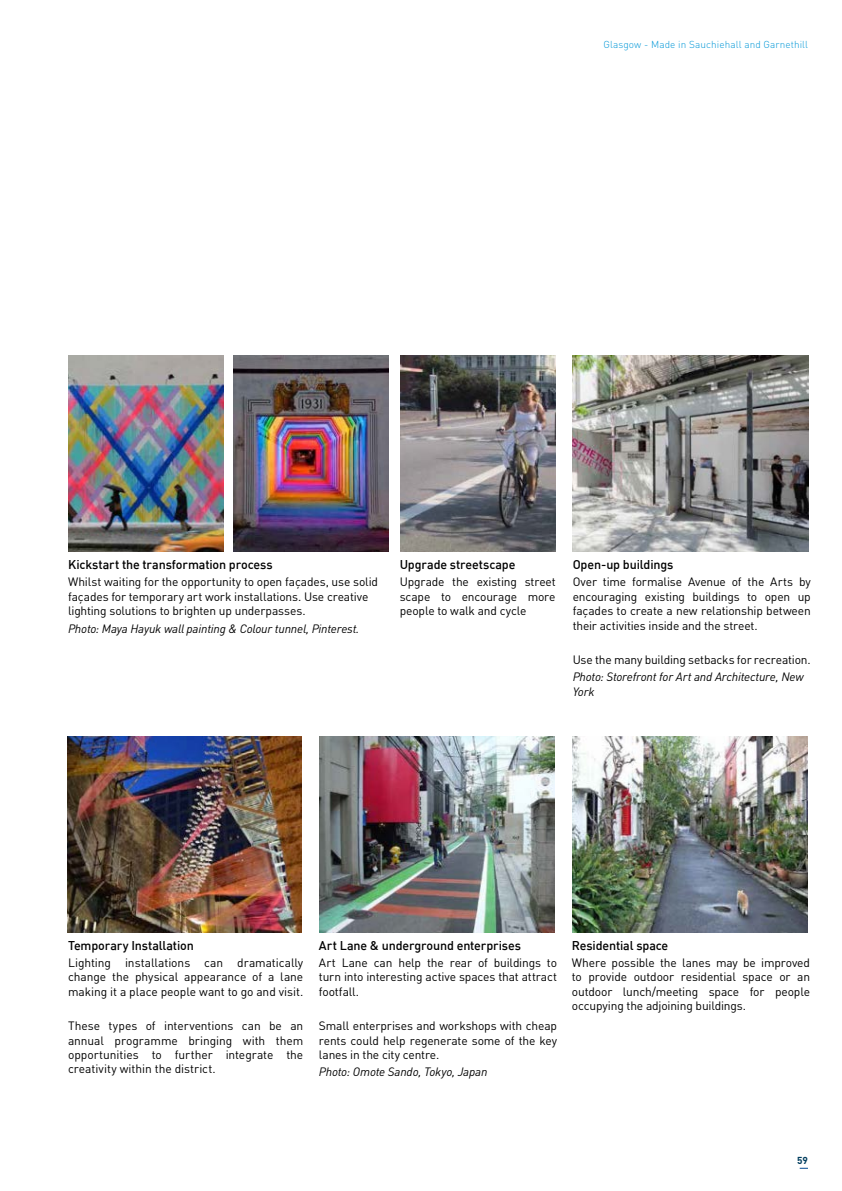
<style>
.page{position:relative;width:842px;height:1191px;background:#fff}
.page>*{position:absolute;margin:0;border:0;box-sizing:border-box;transform-origin:0 0}
.t1{font:500 12.5px "DIN";letter-spacing:-.01em;color:#000}
.t2{font:12px/14.4px "DINOT";letter-spacing:-.01em;color:#000;text-align:justify}
.t3{font:italic 12px/14.4px "DINOT";letter-spacing:-.015em;color:#000}
.t4{font:300 10px "DINOT";letter-spacing:.01em;color:#0097d7}
.t5{font:700 10px "DINOT";color:#003d5e}
</style>
<div class="page">
<img style="left:69px;top:355px;width:154px;height:196px">
<img style="left:234px;top:355px;width:155px;height:196px">
<img style="left:573px;top:355px;width:235px;height:196px">
<img style="left:400px;top:355px;width:155px;height:196px">
<img style="left:67px;top:736px;width:235px;height:196px">
<img style="left:319px;top:736px;width:235px;height:196px">
<img style="left:572px;top:736px;width:235px;height:196px">
<p class="t4" style="left:603px;top:38px;width:206px">Glasgow - Made in Sauchiehall and Garnethill</p>
<p class="t1" style="left:68px;top:556px;width:206px">Kickstart the transformation process</p>
<p class="t1" style="left:400px;top:556px;width:117px">Upgrade streetscape</p>
<p class="t2" style="left:68px;top:574px;width:312px">Whilst waiting for the opportunity to open façades, use solid</p>
<p class="t2" style="left:400px;top:574px;width:157px">Upgrade the existing street</p>
<p class="t2" style="left:68px;top:589px;width:302px">façades for temporary art work installations. Use creative</p>
<p class="t2" style="left:400px;top:589px;width:157px">scape to encourage more</p>
<p class="t2" style="left:68px;top:603px;width:239px">lighting solutions to brighten up underpasses.</p>
<p class="t2" style="left:400px;top:603px;width:128px">people to walk and cycle</p>
<p class="t3" style="left:68px;top:621px;width:293px">Photo: Maya Hayuk wall painting &amp; Colour tunnel, Pinterest.</p>
<p class="t1" style="left:573px;top:556px;width:102px">Open-up buildings</p>
<p class="t2" style="left:573px;top:574px;width:240px">Over time formalise Avenue of the Arts by encouraging existing buildings to open up façades to create a new relationship between their activities inside and the street.</p>
<p class="t2" style="left:573px;top:652px;width:240px">Use the many building setbacks for recreation.</p>
<p class="t3" style="left:573px;top:669px;width:233px">Photo: Storefront for Art and Architecture, New<br>York</p>
<p class="t1" style="left:68px;top:937px;width:127px">Temporary Installation</p>
<p class="t2" style="left:68px;top:955px;width:237px">Lighting installations can dramatically change the physical appearance of a lane making it a place people want to go and visit.</p>
<p class="t2" style="left:68px;top:1018px;width:237px">These types of interventions can be an annual programme bringing with them opportunities to further integrate the creativity within the district.</p>
<p class="t1" style="left:319px;top:937px;width:204px">Art Lane &amp; underground enterprises</p>
<p class="t2" style="left:319px;top:955px;width:240px">Art Lane can help the rear of buildings to turn into interesting active spaces that attract footfall.</p>
<p class="t2" style="left:319px;top:1018px;width:240px">Small enterprises and workshops with cheap rents could help regenerate some of the key lanes in the city centre.</p>
<p class="t3" style="left:319px;top:1064px;width:170px">Photo: Omote Sando, Tokyo, Japan</p>
<p class="t1" style="left:572px;top:937px;width:98px">Residential space</p>
<p class="t2" style="left:572px;top:955px;width:240px">Where possible the lanes may be improved to provide outdoor residential space or an outdoor lunch/meeting space for people occupying the adjoining buildings.</p>
<p class="t5" style="left:797px;top:1153px;width:12px">59</p>
</div>
